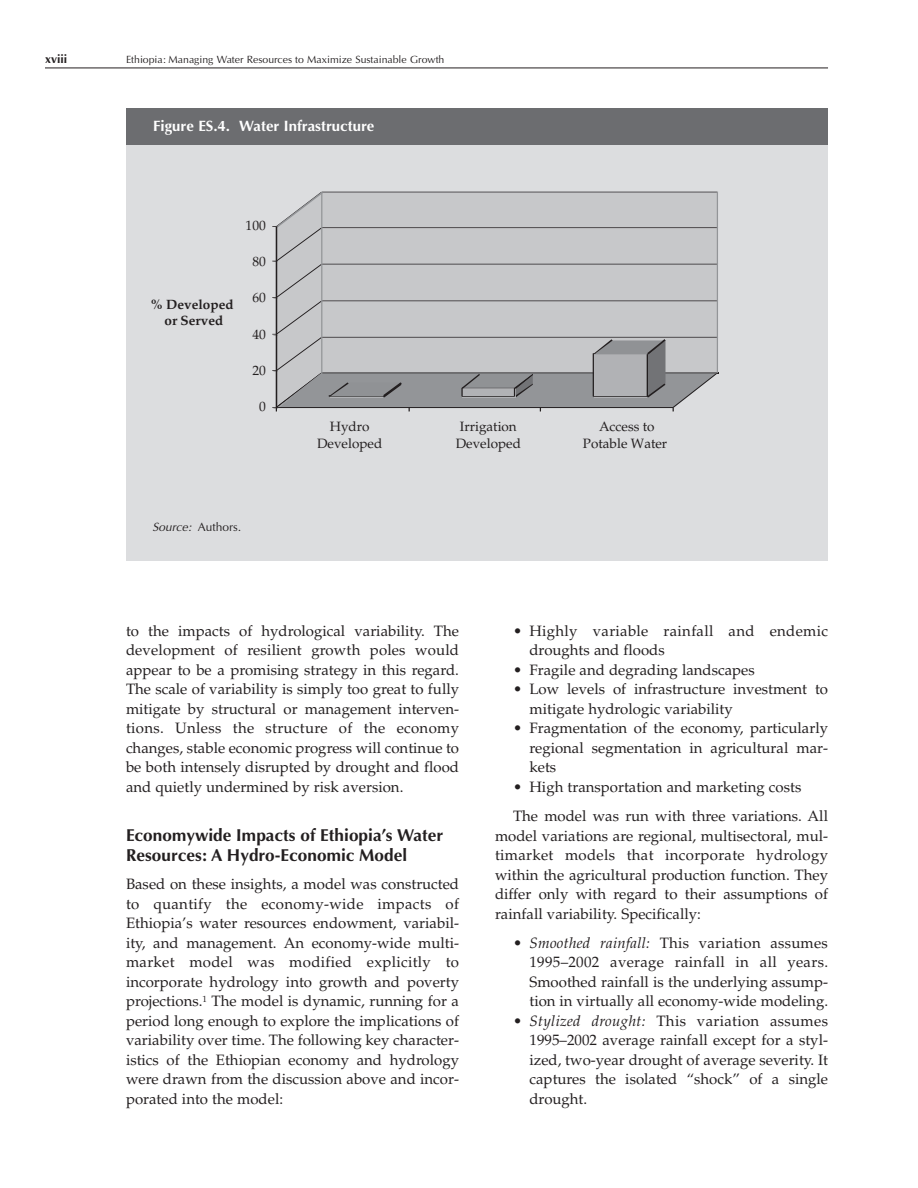
<style>
.page{position:relative;width:918px;height:1188px;background:#fff}
.page>*{position:absolute;margin:0;border:0;box-sizing:border-box;transform-origin:0 0}
.t1{font:700 17.25px/19.5px "Optima";color:#231f20}
.t2{font:15px/19.5px "Palatino";color:#231f20;text-align:justify}
.t3{font:15px/19.5px "Palatino";letter-spacing:.02em;color:#231f20}
.t4{font:700 15px "Optima";color:#fff}
.t5{font:13.5px/16.5px "Palatino";color:#231f20;text-align:center}
.t6{font:700 13.5px/16.5px "Palatino";color:#231f20;text-align:center}
.t7{font:12px "Optima";color:#231f20}
.t8{font:700 12px "Optima";color:#231f20}
.t9{font:10.5px "Optima";color:#231f20}
.s1{font-style:italic}
</style>
<div class="page">
<hr style="left:45px;top:68px;width:783px;height:1px;background:#231f20">
<div style="left:126px;top:108px;width:701px;height:452px;background:#dcdddf"></div>
<svg style="left:272px;top:192px;width:446px;height:219px"></svg>
<div style="left:126px;top:108px;width:702px;height:36px;background:#6c6d70"></div>
<p class="t8" style="left:45px;top:52px;width:24px">xviii</p>
<p class="t9" style="left:126px;top:53px;width:320px">Ethiopia: Managing Water Resources to Maximize Sustainable Growth</p>
<p class="t4" style="left:153px;top:117px;width:223px">Figure ES.4. Water Infrastructure</p>
<p class="t6" style="left:151px;top:297px;width:84px">% Developed or Served</p>
<p class="t5" style="left:246px;top:218px;width:22px">100</p>
<p class="t5" style="left:252px;top:255px;width:15px">80</p>
<p class="t5" style="left:252px;top:291px;width:15px">60</p>
<p class="t5" style="left:252px;top:327px;width:15px">40</p>
<p class="t5" style="left:252px;top:364px;width:15px">20</p>
<p class="t7" style="left:153px;top:520px;width:90px"><span class="s1">Source:</span> Authors.</p>
<p class="t5" style="left:317px;top:420px;width:67px">Hydro<br>Developed</p>
<p class="t5" style="left:456px;top:420px;width:67px">Irrigation<br>Developed</p>
<p class="t5" style="left:583px;top:420px;width:86px">Access to<br>Potable Water</p>
<p class="t2" style="left:126px;top:623px;width:335px">to the impacts of hydrological variability. The development of resilient growth poles would appear to be a promising strategy in this regard.<br>The scale of variability is simply too great to fully mitigate by structural or management interven&shy;tions. Unless the structure of the economy changes, stable economic progress will continue to be both intensely disrupted by drought and flood and quietly undermined by risk aversion.</p>
<p class="t1" style="left:126px;top:826px;width:319px">Economywide Impacts of Ethiopia’s Water<br>Resources: A Hydro-Economic Model</p>
<p class="t2" style="left:126px;top:876px;width:335px">Based on these insights, a model was constructed to quantify the economy-wide impacts of Ethiopia’s water resources endowment, variabil&shy;ity, and management. An economy-wide multi&shy;market model was modified explicitly to incorporate hydrology into growth and poverty projections.<sup>1</sup> The model is dynamic, running for a period long enough to explore the implications of variability over time. The following key character&shy;istics of the Ethiopian economy and hydrology were drawn from the discussion above and incor&shy;porated into the model:</p>
<p class="t3" style="left:530px;top:623px;width:300px;text-indent:-16px">• Highly variable rainfall and endemic droughts and floods</p>
<p class="t2" style="left:513px;top:662px;width:243px">• Fragile and degrading landscapes</p>
<p class="t2" style="left:530px;top:681px;width:300px;text-indent:-16px">• Low levels of infrastructure investment to mitigate hydrologic variability</p>
<p class="t2" style="left:530px;top:720px;width:300px;text-indent:-16px">• Fragmentation of the economy, particularly regional segmentation in agricultural mar&shy;kets</p>
<p class="t2" style="left:513px;top:774px;width:317px;line-height:29.2px">• High transportation and marketing costs<br>The model was run with three variations. All</p>
<p class="t2" style="left:495px;top:827px;width:335px">model variations are regional, multisectoral, mul&shy;timarket models that incorporate hydrology within the agricultural production function. They differ only with regard to their assumptions of rainfall variability. Specifically:</p>
<p class="t2" style="left:530px;top:935px;width:300px;text-indent:-16px">• <span class="s1">Smoothed rainfall:</span> This variation assumes 1995–2002 average rainfall in all years.<br>Smoothed rainfall is the underlying assump&shy;tion in virtually all economy-wide modeling.</p>
<p class="t2" style="left:530px;top:1013px;width:300px;text-indent:-16px">• <span class="s1">Stylized drought:</span> This variation assumes 1995–2002 average rainfall except for a styl&shy;ized, two-year drought of average severity. It captures the isolated “shock” of a single drought.</p>
</div>
